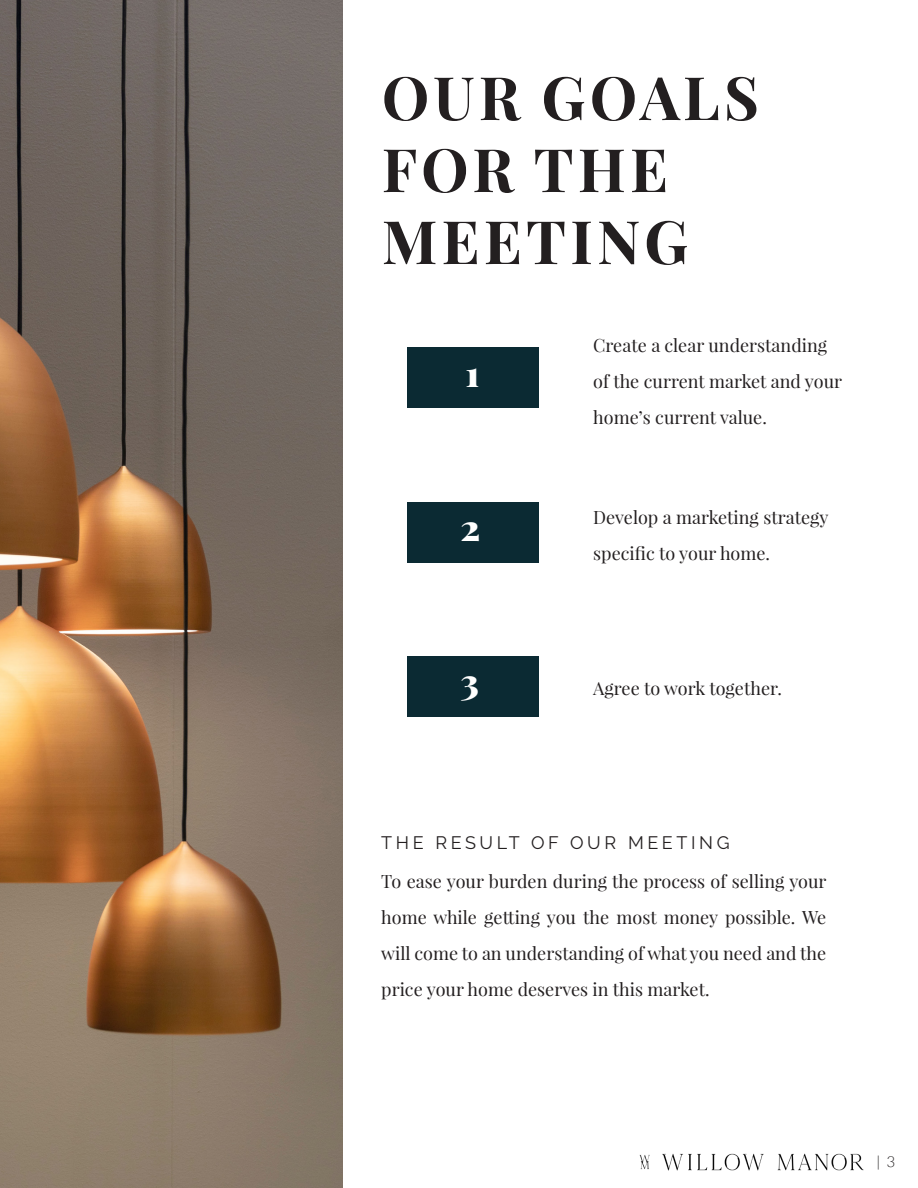
<style>
.page{position:relative;width:918px;height:1188px;background:#fff}
.page>*{position:absolute;margin:0;border:0;box-sizing:border-box;transform-origin:0 0}
.t1{font:700 60px/72px "Playfair Display";letter-spacing:.07em;color:#231f20}
.t2{font:900 36px "Playfair Display";color:#fff}
.t3{font:18px/36px "Playfair Display";color:#231f20}
.t4{font:18px "Raleway";letter-spacing:.2em;color:#231f20}
.t5{font:300 15px "Lato";color:#231f20}
</style>
<div class="page">
<img style="left:0;top:0;width:342px;height:1188px">
<div style="left:407px;top:348px;width:131px;height:60px;background:#0b2a33"></div>
<div style="left:407px;top:502px;width:131px;height:60px;background:#0b2a33"></div>
<div style="left:407px;top:656px;width:131px;height:60px;background:#0b2a33"></div>
<img style="left:639px;top:1153px;width:225px;height:18px">
<p class="t1" style="left:382px;top:61px;width:379px">OUR GOALS<br>FOR THE<br>MEETING</p>
<p class="t2" style="left:466px;top:350px;width:16px">1</p>
<p class="t2" style="left:460px;top:504px;width:21px">2</p>
<p class="t2" style="left:460px;top:659px;width:20px">3</p>
<p class="t3" style="left:593px;top:327px;width:250px">Create a clear understanding of the current market and your home’s current value.</p>
<p class="t3" style="left:593px;top:499px;width:237px">Develop a marketing strategy specific to your home.</p>
<p class="t3" style="left:593px;top:670px;width:190px">Agree to work together.</p>
<p class="t4" style="left:381px;top:832px;width:350px">THE RESULT OF OUR MEETING</p>
<p class="t3" style="left:381px;top:863px;width:447px;text-align:justify">To ease your burden during the process of selling your home while getting you the most money possible. We will come to an understanding of what you need and the price your home deserves in this market.</p>
<p class="t5" style="left:876px;top:1153px;width:20px">| 3</p>
</div>
